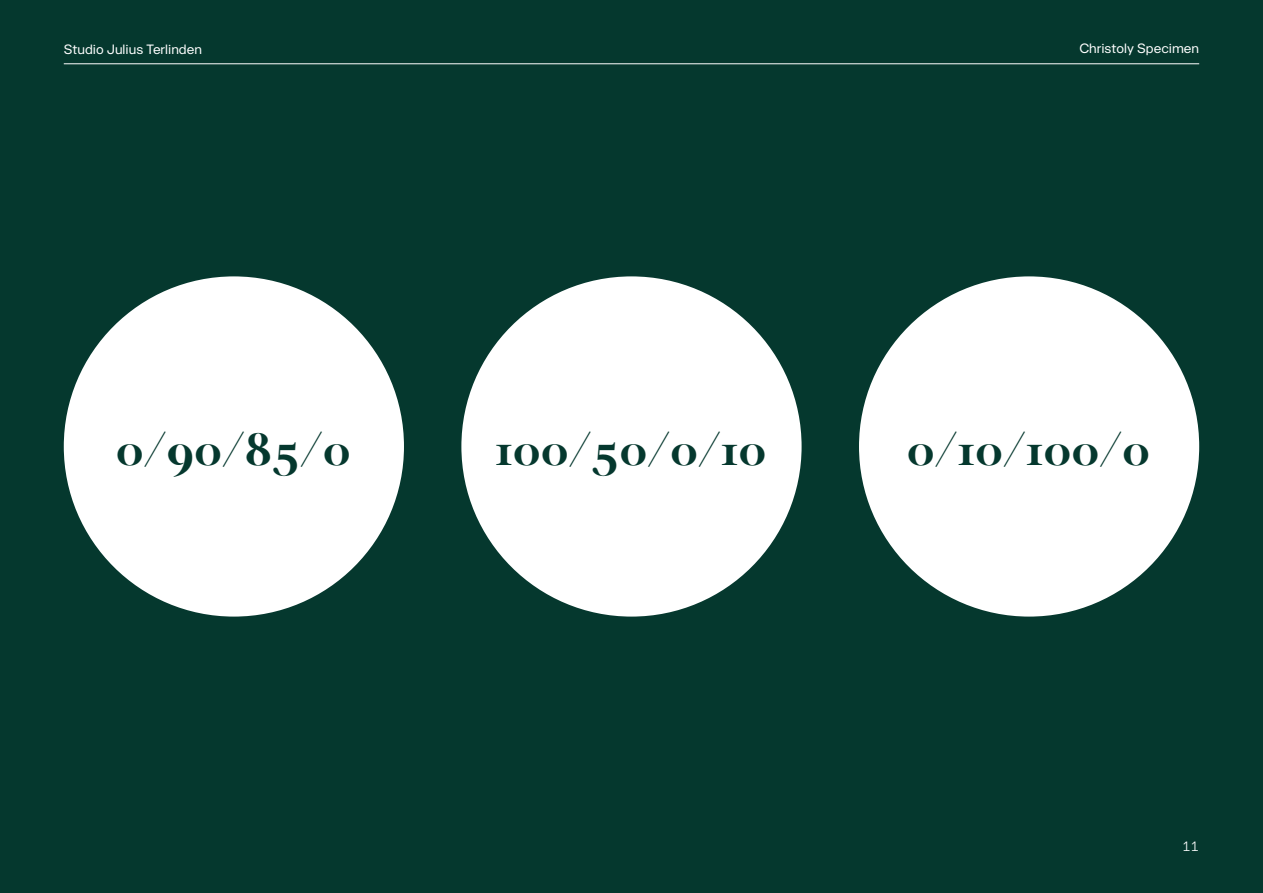
<style>
.page{position:relative;width:1263px;height:893px;background:#05382e}
.page>*{position:absolute;margin:0;border:0;box-sizing:border-box;transform-origin:0 0}
.t1{font:700 45px "Christoly";color:#05382e}
.t2{font:13.5px "Konrad";color:#fff}
.t3{font:300 13.5px "Konrad Monospace";color:#fff}
</style>
<div class="page">
<hr style="left:64px;top:63px;width:1135px;height:1px;background:#fff">
<div style="left:64px;top:276px;width:340px;height:341px;background:#fff;border-radius:50%"></div>
<div style="left:461px;top:276px;width:340px;height:341px;background:#fff;border-radius:50%"></div>
<div style="left:859px;top:276px;width:340px;height:341px;background:#fff;border-radius:50%"></div>
<p class="t2" style="left:64px;top:41px;width:140px">Studio Julius Terlinden</p>
<p class="t2" style="left:1079px;top:41px;width:121px">Christoly Specimen</p>
<p class="t1" style="left:116px;top:422px;width:236px">0/90/85/0</p>
<p class="t1" style="left:495px;top:422px;width:273px">100/50/0/10</p>
<p class="t1" style="left:907px;top:422px;width:245px">0/10/100/0</p>
<p class="t3" style="left:1182px;top:839px;width:18px">11</p>
</div>
